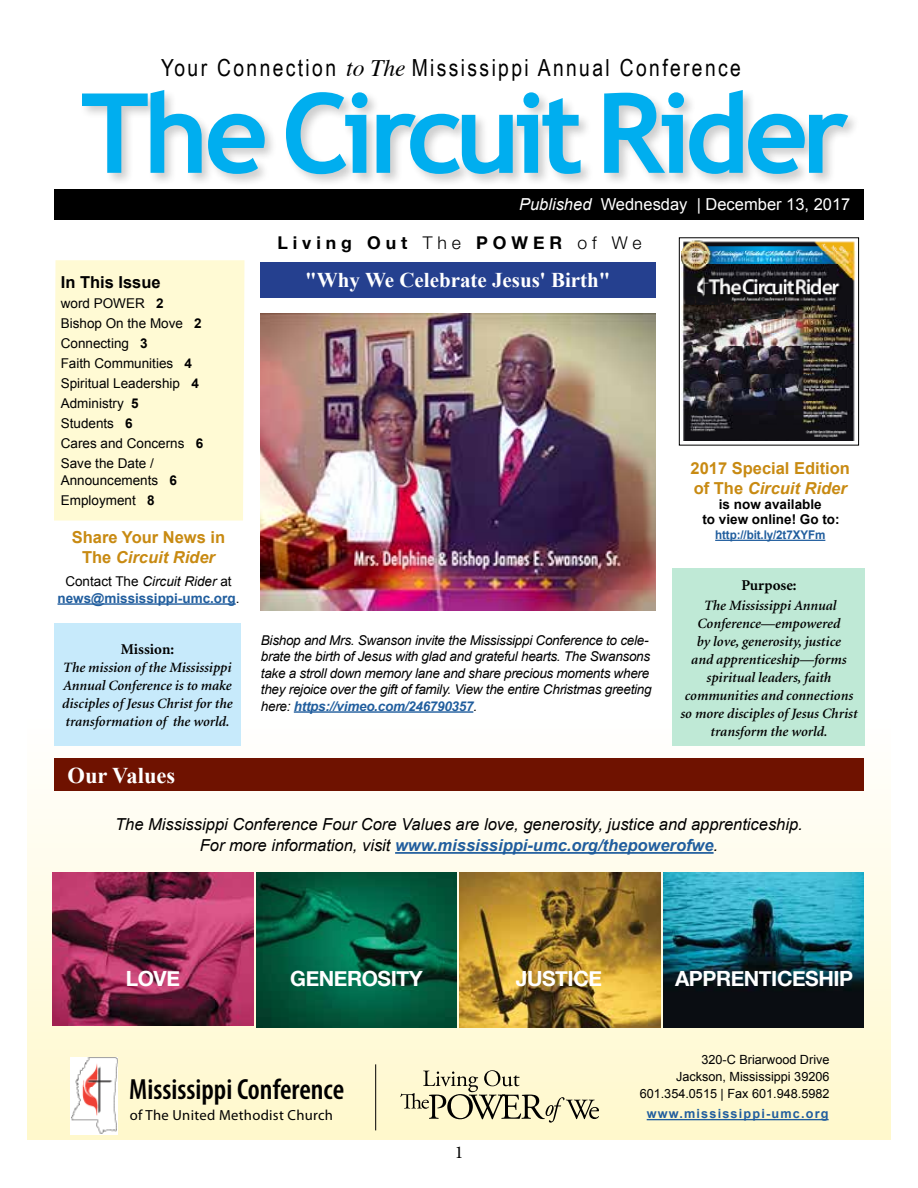
<style>
.page{position:relative;width:918px;height:1188px;background:#fff}
.page>*{position:absolute;margin:0;border:0;box-sizing:border-box;transform-origin:0 0}
.t1{font:700 110.85px "Trebuchet MS";letter-spacing:-.06em;color:#00aeef}
.t2{font:600 condensed 29.25px "Myriad Pro";color:#000}
.t3{font:23.55px "Arial Narrow";letter-spacing:.1em;color:#000}
.t4{font:700 22.5px "Times New Roman";color:#fff}
.t5{font:700 21px "Times New Roman";color:#fff}
.t6{font:700 20.85px "Helvetica Neue";letter-spacing:-.02em;color:#fff}
.t7{font:18px "Minion Pro";color:#000}
.t8{font:700 17.55px "Helvetica Neue";letter-spacing:.28em;color:#000}
.t9{font:italic 16.5px/21px "Arial";color:#000;text-align:center}
.t10{font:700 16.5px/19.8px "Arial";color:#c88a12}
.t11{font:16.5px "Arial";color:#fff}
.t12{font:italic 700 16.5px "Arial";color:#c88a12}
.t13{font:700 16.5px "Arial";color:#000}
.t14{font:700 15px "Minion";color:#000}
.t15{font:14.7px "Myriad Pro";letter-spacing:.02em;color:#000}
.t16{font:italic 600 14.25px/18px "Minion";color:#000;text-align:center}
.t17{font:italic 13.5px/16.5px "Arial";letter-spacing:-.02em;color:#000}
.t18{font:13.5px/20px "Arial";color:#000}
.t19{font:700 13.5px/16.5px "Arial";color:#215e9e;text-align:center}
.t20{font:700 13.5px/15px "Arial";color:#000;text-align:center}
.t21{font:12.6px/17px "Arial";color:#000;text-align:right}
.t22{font:700 12.6px "Arial";letter-spacing:.095em;color:#215e9e}
.t23{font:700 12px "Arial";letter-spacing:-.01em;color:#215e9e}
.s1{font-family:"Times";font-style:italic}
.s2{font-style:italic}
.s3{font-weight:700}
.s4{font-weight:300}
.s5{font-style:normal}
.s6{font-weight:400;color:#000}
.s7{font-weight:400;font-style:italic;color:#000}
.s8{font-weight:700;color:#215e9e}
</style>
<div class="page">
<div style="left:260px;top:262px;width:396px;height:35px;background:#25408f"></div>
<div style="left:27px;top:717px;width:864px;height:422px;background:linear-gradient(to bottom,#fefcfc,#fcf2c6)"></div>
<hr style="left:395px;top:852px;width:319px;height:2px;background:#215e9e">
<div style="left:79px;top:88px;width:782px;height:99px;background:#000;opacity:.2"></div>
<div style="left:54px;top:189px;width:810px;height:30px;background:#000"></div>
<div style="left:54px;top:759px;width:810px;height:32px;background:#6f1200"></div>
<div style="left:673px;top:569px;width:192px;height:177px;background:#bfe9d6"></div>
<div style="left:54px;top:623px;width:187px;height:122px;background:#c7eafb"></div>
<hr style="left:715px;top:540px;width:110px;height:1px;background:#215e9e">
<hr style="left:58px;top:603px;width:178px;height:2px;background:#215e9e">
<div style="left:54px;top:260px;width:190px;height:261px;background:#fffad4"></div>
<img style="left:71px;top:1057px;width:47px;height:77px">
<hr style="left:375px;top:1064px;width:1px;height:66px;background:#000">
<hr style="left:647px;top:1119px;width:182px;height:1px;background:#215e9e">
<img style="left:682px;top:240px;width:174px;height:200px">
<div style="left:679px;top:237px;width:180px;height:208px;border:1px solid #000"></div>
<img style="left:53px;top:872px;width:200px;height:154px">
<img style="left:460px;top:872px;width:200px;height:155px">
<img style="left:256px;top:872px;width:201px;height:155px">
<img style="left:663px;top:872px;width:201px;height:155px">
<hr style="left:294px;top:711px;width:179px;height:2px;background:#215e9e">
<svg style="left:400px;top:1070px;width:199px;height:53px;background:#d8d3b1"></svg>
<img style="left:260px;top:314px;width:396px;height:297px">
<h3 class="t3" style="left:161px;top:54px;width:581px">Your Connection <span class="s1">to The</span> Mississippi Annual Conference</h3>
<h1 class="t1" style="left:81px;top:64px;width:770px">The Circuit Rider</h1>
<p class="t11" style="left:519px;top:194px;width:333px"><span class="s2">Published</span> Wednesday | December 13, 2017</p>
<p class="t13" style="left:61px;top:271px;width:101px">In This Issue</p>
<p class="t18" style="left:61px;top:294px;width:144px">word POWER <span class="s3">2<br></span>Bishop On the Move <span class="s3">2<br></span>Connecting <span class="s3">3<br></span>Faith Communities <span class="s3">4<br></span>Spiritual Leadership <span class="s3">4<br></span>Administry <span class="s3">5<br></span>Students <span class="s3">6<br></span>Cares and Concerns <span class="s3">6<br></span>Save the Date /</p>
<p class="t18" style="left:61px;top:470px;width:118px">Announcements <span class="s3">6<br></span>Employment <span class="s3">8</span></p>
<p class="t8" style="left:277px;top:232px;width:366px">Living Out <span class="s4">The</span> POWER <span class="s4">of We</span></p>
<h3 class="t5" style="left:305px;top:265px;width:307px">"Why We Celebrate Jesus' Birth"</h3>
<p class="t10" style="left:690px;top:459px;width:161px">2017 Special Edition of The <span class="s2">Circuit Rider</span></p>
<p class="t20" style="left:702px;top:497px;width:139px">is now available<br>to view online! Go to:</p>
<p class="t10" style="left:72px;top:528px;width:155px">Share Your News in</p>
<p class="t23" style="left:715px;top:527px;width:112px">http://bit.ly/2t7XYFm</p>
<p class="t12" style="left:82px;top:546px;width:134px"><span class="s5">The</span> Circuit Rider</p>
<p class="t19" style="left:58px;top:574px;width:183px"><span class="s6">Contact The</span> <span class="s7">Circuit Rider</span> <span class="s6">at </span>news@mississippi-umc.org<span class="s6">.</span></p>
<p class="t14" style="left:741px;top:578px;width:57px">Purpose:</p>
<p class="t16" style="left:680px;top:597px;width:179px">The Mississippi Annual<br>Conference—empowered<br>by love, generosity, justice<br>and apprenticeship—forms spiritual leaders, faith communities and connections so more disciples of Jesus Christ transform the world.</p>
<p class="t17" style="left:261px;top:632px;width:392px">Bishop and Mrs. Swanson invite the Mississippi Conference to cele&shy;brate the birth of Jesus with glad and grateful hearts. The Swansons take a stroll down memory lane and share precious moments where they rejoice over the gift of family. View the entire Christmas greeting here: <span class="s8">https://vimeo.com/246790357</span>.</p>
<p class="t14" style="left:121px;top:641px;width:55px">Mission:</p>
<p class="t16" style="left:62px;top:659px;width:172px;text-align:justify">The mission of the Mississippi Annual Conference is to make disciples of Jesus Christ for the transformation of the world.</p>
<h3 class="t4" style="left:68px;top:759px;width:109px">Our Values</h3>
<p class="t9" style="left:115px;top:814px;width:689px">The Mississippi Conference Four Core Values are love, generosity, justice and apprenticeship.<br>For more information, visit <span class="s8">www.mississippi-umc.org/thepowerofwe</span>.</p>
<h3 class="t6" style="left:126px;top:966px;width:56px">LOVE</h3>
<h3 class="t6" style="left:290px;top:966px;width:134px">GENEROSITY</h3>
<h3 class="t6" style="left:516px;top:966px;width:88px">JUSTICE</h3>
<h3 class="t6" style="left:675px;top:966px;width:180px">APPRENTICESHIP</h3>
<h2 class="t2" style="left:129px;top:1071px;width:216px">Mississippi Conference</h2>
<p class="t15" style="left:130px;top:1106px;width:205px">of The United Methodist Church</p>
<p class="t7" style="left:455px;top:1140px;width:10px">1</p>
<p class="t21" style="left:640px;top:1052px;width:191px">320-C Briarwood Drive<br>Jackson, Mississippi 39206<br>601.354.0515 | Fax 601.948.5982</p>
<p class="t22" style="left:647px;top:1106px;width:183px">www.mississippi-umc.org</p>
</div>
